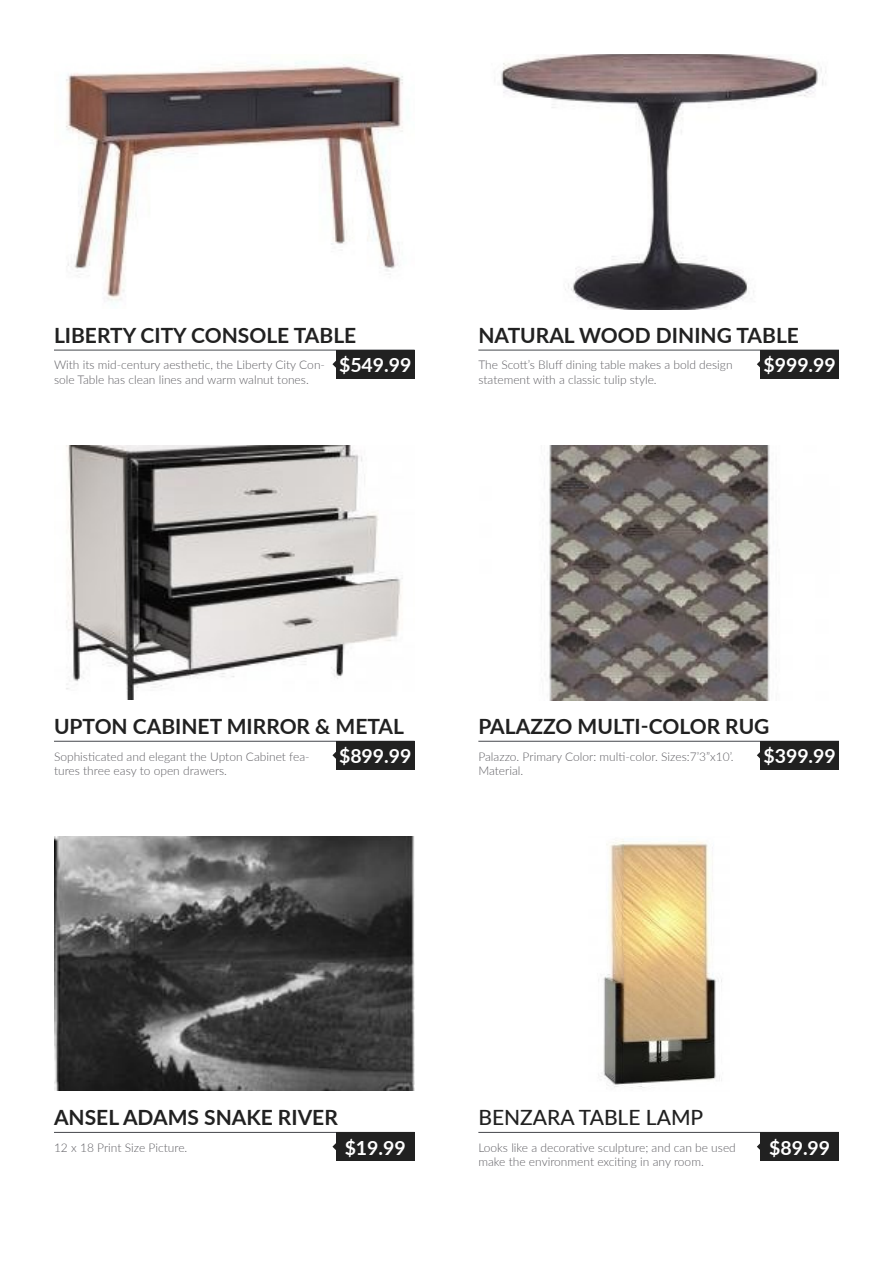
<style>
.page{position:relative;width:893px;height:1263px;background:#fff}
.page>*{position:absolute;margin:0;border:0;box-sizing:border-box;transform-origin:0 0}
.t1{font:700 21px "Lato";color:#212121}
.t2{font:500 21px "Lato";color:#212121}
.t3{font:700 19.5px "Lato";color:#fff}
.t4{font:300 12px/14.4px "Lato";color:#605f64}
</style>
<div class="page">
<hr style="left:54px;top:350px;width:361px;height:1px;background:#45474c">
<hr style="left:478px;top:350px;width:361px;height:1px;background:#45474c">
<img style="left:66px;top:61px;width:337px;height:240px">
<img style="left:501px;top:54px;width:325px;height:255px">
<hr style="left:54px;top:741px;width:361px;height:1px;background:#45474c">
<hr style="left:478px;top:741px;width:361px;height:1px;background:#45474c">
<img style="left:66px;top:445px;width:337px;height:254px">
<img style="left:544px;top:445px;width:226px;height:255px">
<hr style="left:54px;top:1132px;width:361px;height:1px;background:#45474c">
<hr style="left:478px;top:1132px;width:361px;height:1px;background:#45474c">
<img style="left:54px;top:836px;width:360px;height:254px">
<img style="left:598px;top:839px;width:124px;height:249px">
<div style="left:336px;top:1132px;width:79px;height:29px;background:#212121"></div>
<div style="left:760px;top:1132px;width:79px;height:29px;background:#212121"></div>
<div style="left:760px;top:741px;width:79px;height:29px;background:#212121"></div>
<div style="left:336px;top:741px;width:79px;height:29px;background:#212121"></div>
<div style="left:336px;top:350px;width:79px;height:29px;background:#212121"></div>
<div style="left:760px;top:350px;width:79px;height:29px;background:#212121"></div>
<svg style="left:332px;top:1143px;width:4px;height:7px"></svg>
<svg style="left:757px;top:1143px;width:3px;height:7px"></svg>
<svg style="left:757px;top:752px;width:3px;height:7px"></svg>
<svg style="left:332px;top:752px;width:4px;height:7px"></svg>
<svg style="left:332px;top:361px;width:4px;height:7px"></svg>
<svg style="left:757px;top:361px;width:3px;height:7px"></svg>
<p class="t1" style="left:54px;top:320px;width:304px">LIBERTY CITY CONSOLE TABLE</p>
<p class="t1" style="left:478px;top:320px;width:322px">NATURAL WOOD DINING TABLE</p>
<p class="t4" style="left:54px;top:357px;width:273px">With its mid-century aesthetic, the Liberty City Con&shy;sole Table has clean lines and warm walnut tones.</p>
<p class="t4" style="left:478px;top:357px;width:256px">The Scott’s Bluff dining table makes a bold design statement with a classic tulip style.</p>
<p class="t3" style="left:339px;top:351px;width:74px">$549.99</p>
<p class="t3" style="left:763px;top:351px;width:74px">$999.99</p>
<p class="t1" style="left:54px;top:711px;width:352px">UPTON CABINET MIRROR &amp; METAL</p>
<p class="t1" style="left:478px;top:711px;width:293px">PALAZZO MULTI-COLOR RUG</p>
<p class="t4" style="left:54px;top:749px;width:257px">Sophisticated and elegant the Upton Cabinet fea&shy;tures three easy to open drawers.</p>
<p class="t4" style="left:478px;top:749px;width:257px">Palazzo. Primary Color: multi-color. Sizes:7’3”x10’.<br>Material.</p>
<p class="t3" style="left:339px;top:742px;width:74px">$899.99</p>
<p class="t3" style="left:763px;top:742px;width:74px">$399.99</p>
<p class="t1" style="left:54px;top:1102px;width:285px">ANSEL ADAMS SNAKE RIVER</p>
<p class="t2" style="left:478px;top:1102px;width:226px">BENZARA TABLE LAMP</p>
<p class="t4" style="left:54px;top:1140px;width:135px">12 x 18 Print Size Picture.</p>
<p class="t4" style="left:478px;top:1140px;width:259px">Looks like a decorative sculpture; and can be used make the environment exciting in any room.</p>
<p class="t3" style="left:345px;top:1133px;width:63px">$19.99</p>
<p class="t3" style="left:769px;top:1133px;width:63px">$89.99</p>
</div>
